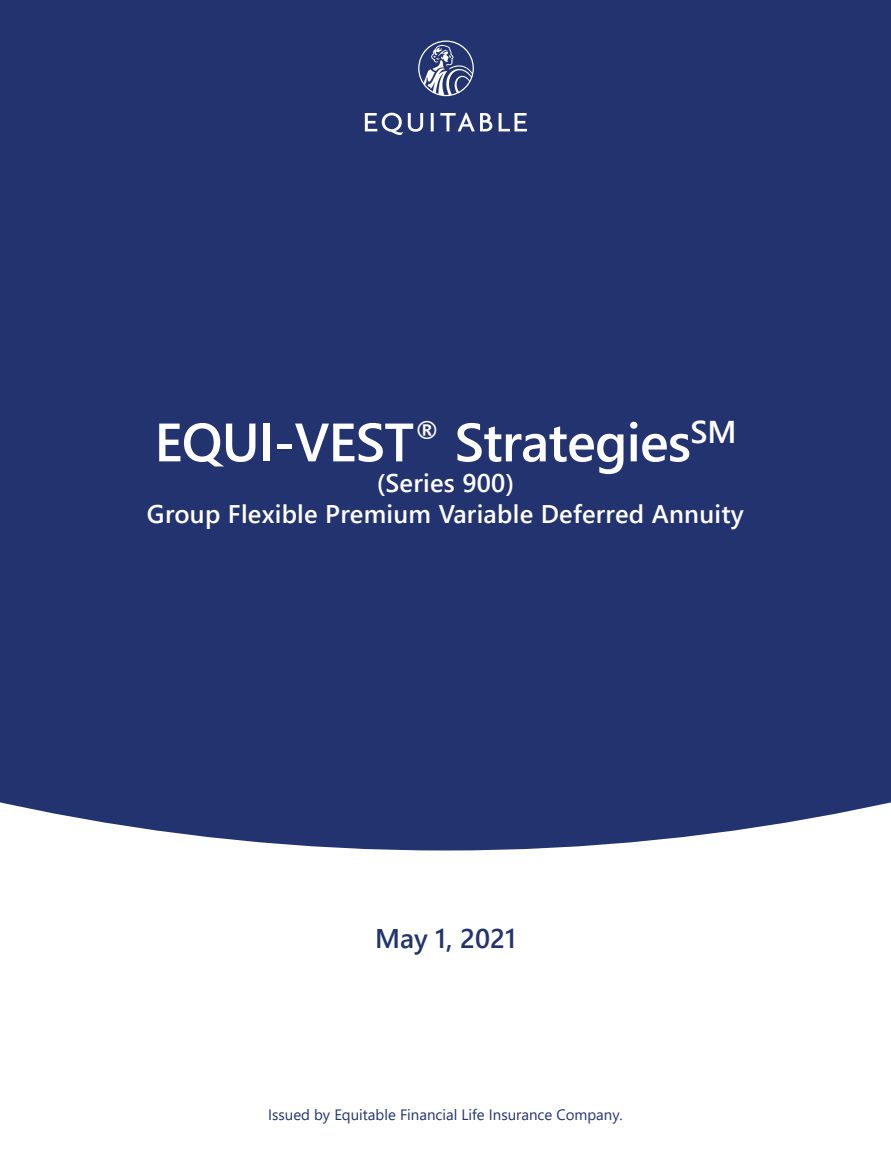
<style>
.page{position:relative;width:891px;height:1161px;background:#fff}
.page>*{position:absolute;margin:0;border:0;box-sizing:border-box;transform-origin:0 0}
.t1{font:600 54px "Segoe UI";letter-spacing:-.015em;color:#fff}
.t2{font:600 27px "Segoe UI";color:#22336f}
.t3{font:600 25.5px/30.6px "Segoe UI";letter-spacing:.01em;color:#fff;text-align:center}
.t4{font:15px "Segoe UI";color:#22336f}
</style>
<div class="page">
<div style="left:0;top:0;width:891px;height:850px;background:#22336f"></div>
<svg style="left:365px;top:40px;width:162px;height:95px;background:#3c4b80"></svg>
<h1 class="t1" style="left:155px;top:391px;width:583px">EQUI-VEST<sup>®</sup> Strategies<sup>SM</sup></h1>
<p class="t3" style="left:147px;top:466px;width:598px">(Series 900)<br>Group Flexible Premium Variable Deferred Annuity</p>
<p class="t2" style="left:375px;top:913px;width:142px">May 1, 2021</p>
<p class="t4" style="left:268px;top:1101px;width:356px">Issued by Equitable Financial Life Insurance Company.</p>
</div>
